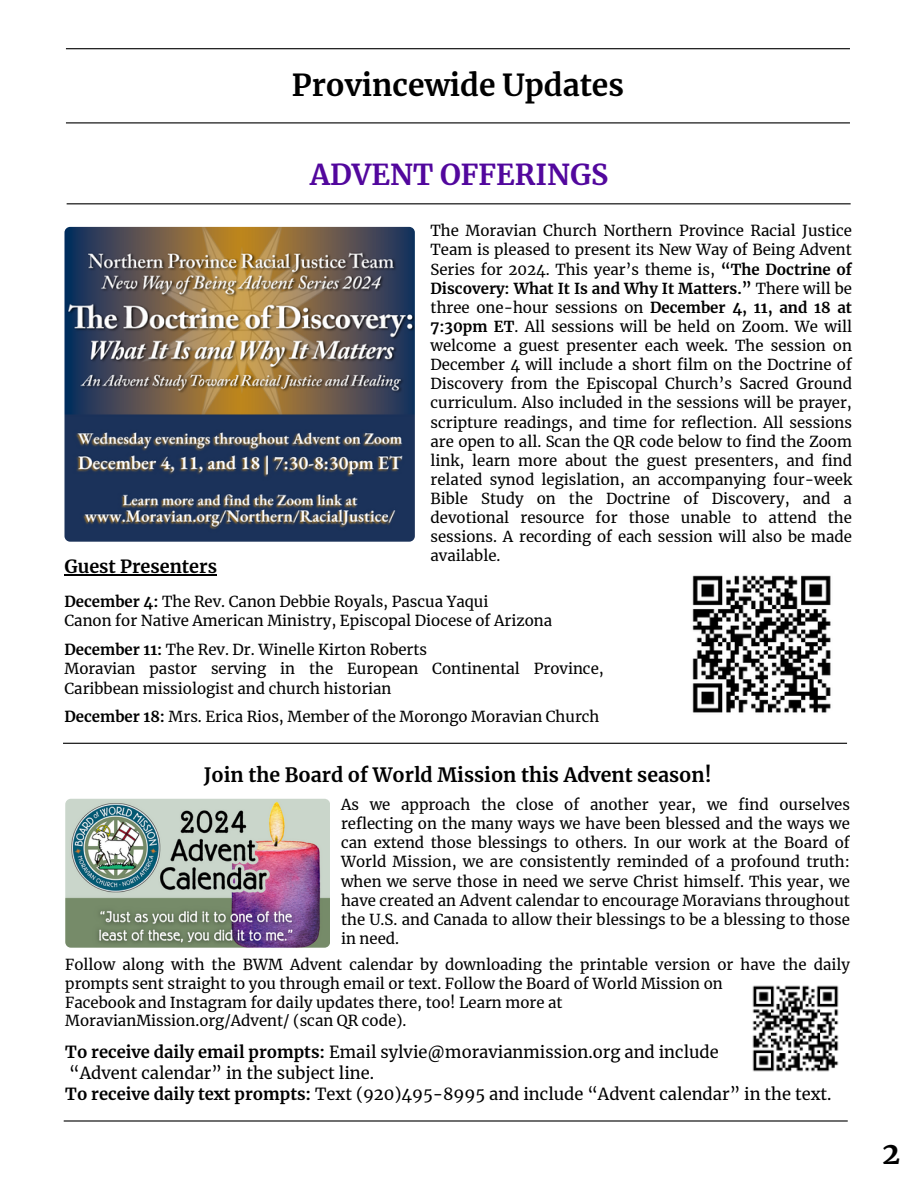
<style>
.page{position:relative;width:918px;height:1188px;background:#fff}
.page>*{position:absolute;margin:0;border:0;box-sizing:border-box;transform-origin:0 0}
.t1{font:700 30px "Merriweather";color:#000}
.t2{font:700 28.5px "Merriweather";color:#52079d}
.t3{font:700 19.5px "Merriweather";color:#000}
.t4{font:700 18px "Merriweather";color:#000}
.t5{font:16.5px "Merriweather";color:#000}
.t6{font:15px/19.2px "Merriweather";color:#000;text-align:justify}
.s1{font-weight:700}
</style>
<div class="page">
<hr style="left:66px;top:122px;width:784px;height:1px;background:#000">
<hr style="left:66px;top:48px;width:784px;height:1px;background:#000">
<hr style="left:67px;top:203px;width:784px;height:1px;background:#000">
<hr style="left:63px;top:743px;width:784px;height:1px;background:#000">
<img style="left:65px;top:799px;width:265px;height:148px;border-radius:6px">
<img style="left:752px;top:985px;width:87px;height:87px">
<hr style="left:64px;top:1120px;width:784px;height:2px;background:#000">
<img style="left:64px;top:227px;width:350px;height:315px;border-radius:6px">
<img style="left:692px;top:575px;width:139px;height:138px">
<hr style="left:64px;top:574px;width:153px;height:1px;background:#000">
<p class="t1" style="left:292px;top:66px;width:334px">Provincewide Updates</p>
<p class="t2" style="left:310px;top:157px;width:300px">ADVENT OFFERINGS</p>
<p class="t6" style="left:431px;top:221px;width:423px">The Moravian Church Northern Province Racial Justice Team is pleased to present its New Way of Being Advent Series for 2024. This year’s theme is, <span class="s1">“The Doctrine of Discovery: What It Is and Why It Matters.”</span> There will be three one-hour sessions on <span class="s1">December 4, 11, and 18 at 7:30pm ET</span>. All sessions will be held on Zoom. We will welcome a guest presenter each week. The session on December 4 will include a short film on the Doctrine of Discovery from the Episcopal Church’s Sacred Ground curriculum. Also included in the sessions will be prayer, scripture readings, and time for reflection. All sessions are open to all. Scan the QR code below to find the Zoom link, learn more about the guest presenters, and find related synod legislation, an accompanying four-week Bible Study on the Doctrine of Discovery, and a devotional resource for those unable to attend the sessions. A recording of each session will also be made available.</p>
<p class="t4" style="left:64px;top:555px;width:154px">Guest Presenters</p>
<p class="t6" style="left:64px;top:592px;width:425px"><span class="s1">December 4:</span> The Rev. Canon Debbie Royals, Pascua Yaqui</p>
<p class="t6" style="left:64px;top:611px;width:489px">Canon for Native American Ministry, Episcopal Diocese of Arizona</p>
<h3 class="t6" style="left:64px;top:640px;width:364px"><span class="s1">December 11:</span> The Rev. Dr. Winelle Kirton Roberts</h3>
<p class="t6" style="left:64px;top:659px;width:541px">Moravian pastor serving in the European Continental Province,<br>Caribbean missiologist and church historian</p>
<p class="t6" style="left:64px;top:708px;width:536px"><span class="s1">December 18:</span> Mrs. Erica Rios, Member of the Morongo Moravian Church</p>
<h2 class="t3" style="left:204px;top:763px;width:509px">Join the Board of World Mission this Advent season!</h2>
<p class="t6" style="left:341px;top:795px;width:510px">As we approach the close of another year, we find ourselves reflecting on the many ways we have been blessed and the ways we can extend those blessings to others. In our work at the Board of World Mission, we are consistently reminded of a profound truth: when we serve those in need we serve Christ himself. This year, we have created an Advent calendar to encourage Moravians throughout the U.S. and Canada to allow their blessings to be a blessing to those in need.</p>
<p class="t6" style="left:65px;top:955px;width:786px;line-height:18.8px">Follow along with the BWM Advent calendar by downloading the printable version or have the daily prompts sent straight to you through email or text. Follow the Board of World Mission on</p>
<h1 class="t6" style="left:65px;top:993px;width:499px">Facebook and Instagram for daily updates there, too! Learn more at</h1>
<p class="t6" style="left:65px;top:1012px;width:343px">MoravianMission.org/Advent/ (scan QR code).</p>
<p class="t5" style="left:65px;top:1042px;width:655px"><span class="s1">To receive daily email prompts:</span> Email sylvie@moravianmission.org and include</p>
<p class="t5" style="left:69px;top:1063px;width:306px">“Advent calendar” in the subject line.</p>
<h3 class="t5" style="left:65px;top:1084px;width:768px"><span class="s1">To receive daily text prompts:</span> Text (920)495-8995 and include “Advent calendar” in the text.</h3>
<p class="t1" style="left:882px;top:1134px;width:20px">2</p>
</div>
